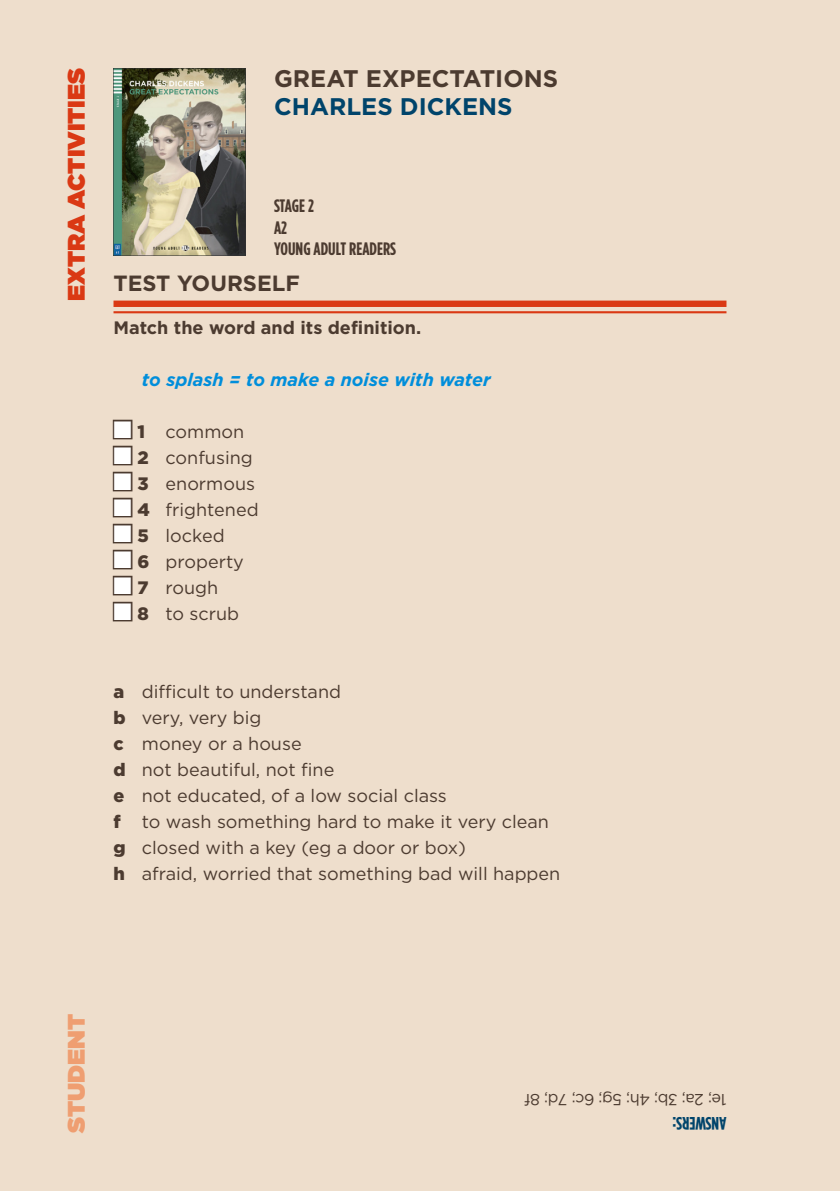
<style>
.page{position:relative;width:840px;height:1191px;background:#fff}
.page>*{position:absolute;margin:0;border:0;box-sizing:border-box;transform-origin:0 0}
.t1{font:700 24px "Gotham HTF";color:#4c3b30}
.t2{font:900 24px "Gotham HTF";color:#da3914}
.t3{font:700 24px "Gotham HTF";color:#00446b}
.t4{font:900 24px "Gotham HTF";color:#ef9e71}
.t5{font:700 22px "Gotham HTF";color:#4c3b30}
.t6{font:18px/26px "Gotham HTF";color:#4c3b30}
.t7{font:italic 700 18px "Gotham HTF";color:#008edb}
.t8{font:700 18px "Gotham HTF";color:#4c3b30}
.t9{font:700 condensed 18px/21.6px "Gotham HTF";color:#4c3b30}
.t10{font:700 condensed 18px "Gotham HTF";color:#00446b}
.t11{font:16px "Gotham HTF";letter-spacing:-.025em;color:#4c3b30}
.s1{color:#fff}
.s2{font-weight:900}
</style>
<div class="page">
<div style="left:0;top:0;width:839px;height:1191px;background:#eedecc"></div>
<img style="left:113px;top:68px;width:132px;height:187px">
<div style="left:113px;top:300px;width:613px;height:7px;background:#da3914"></div>
<hr style="left:113px;top:311px;width:613px;height:2px;background:#da3914">
<div style="left:113px;top:420px;width:19px;height:19px;border:3px solid #4c3b30"></div>
<div style="left:113px;top:446px;width:19px;height:19px;border:3px solid #4c3b30"></div>
<div style="left:113px;top:472px;width:19px;height:19px;border:3px solid #4c3b30"></div>
<div style="left:113px;top:498px;width:19px;height:19px;border:3px solid #4c3b30"></div>
<div style="left:113px;top:524px;width:19px;height:19px;border:3px solid #4c3b30"></div>
<div style="left:113px;top:550px;width:19px;height:19px;border:3px solid #4c3b30"></div>
<div style="left:113px;top:576px;width:19px;height:19px;border:3px solid #4c3b30"></div>
<div style="left:113px;top:602px;width:19px;height:19px;border:3px solid #4c3b30"></div>
<h1 class="t2" style="left:62px;top:301px;width:234px;rotate:-90deg">EXTRA ACTIVITIES</h1>
<h1 class="t1" style="left:274px;top:65px;width:285px">GREAT EXPECTATIONS</h1>
<h1 class="t3" style="left:274px;top:93px;width:240px">CHARLES DICKENS</h1>
<p class="t9" style="left:274px;top:194px;width:123px">STAGE 2<br>A2<br>YOUNG ADULT READERS</p>
<p class="t5" style="left:113px;top:270px;width:188px">TEST YOURSELF</p>
<p class="t8" style="left:113px;top:317px;width:309px">Match the word and its definition.</p>
<p class="t7" style="left:142px;top:369px;width:350px">to splash = to make a noise with water</p>
<p class="t6" style="left:113px;top:418px;width:132px"><span class="s1">■</span> <span class="s2">1</span> common</p>
<p class="t6" style="left:113px;top:444px;width:141px"><span class="s1">■</span> <span class="s2">2</span> confusing</p>
<p class="t6" style="left:113px;top:470px;width:143px"><span class="s1">■</span> <span class="s2">3</span> enormous</p>
<p class="t6" style="left:113px;top:496px;width:147px"><span class="s1">■</span> <span class="s2">4</span> frightened</p>
<p class="t6" style="left:113px;top:522px;width:113px"><span class="s1">■</span> <span class="s2">5</span> locked</p>
<p class="t6" style="left:113px;top:548px;width:132px"><span class="s1">■</span> <span class="s2">6</span> property</p>
<p class="t6" style="left:113px;top:574px;width:106px"><span class="s1">■</span> <span class="s2">7</span> rough</p>
<p class="t6" style="left:113px;top:600px;width:127px"><span class="s1">■</span> <span class="s2">8</span> to scrub</p>
<p class="t6" style="left:113px;top:678px;width:448px"><span class="s2">a</span> difficult to understand<br><span class="s2">b</span> very, very big<br><span class="s2">c</span> money or a house<br><span class="s2">d</span> not beautiful, not fine<br><span class="s2">e</span> not educated, of a low social class<br><span class="s2">f</span> to wash something hard to make it very clean <span class="s2">g</span> closed with a key (eg a door or box)<br><span class="s2">h</span> afraid, worried that something bad will happen</p>
<h1 class="t4" style="left:62px;top:1132px;width:120px;rotate:-90deg">STUDENT</h1>
<p class="t11" style="left:726px;top:1108px;width:203px;rotate:-180deg">1e; 2a; 3b; 4h; 5g; 6c; 7d; 8f</p>
<p class="t10" style="left:726px;top:1133px;width:56px;rotate:-180deg">ANSWERS:</p>
</div>
